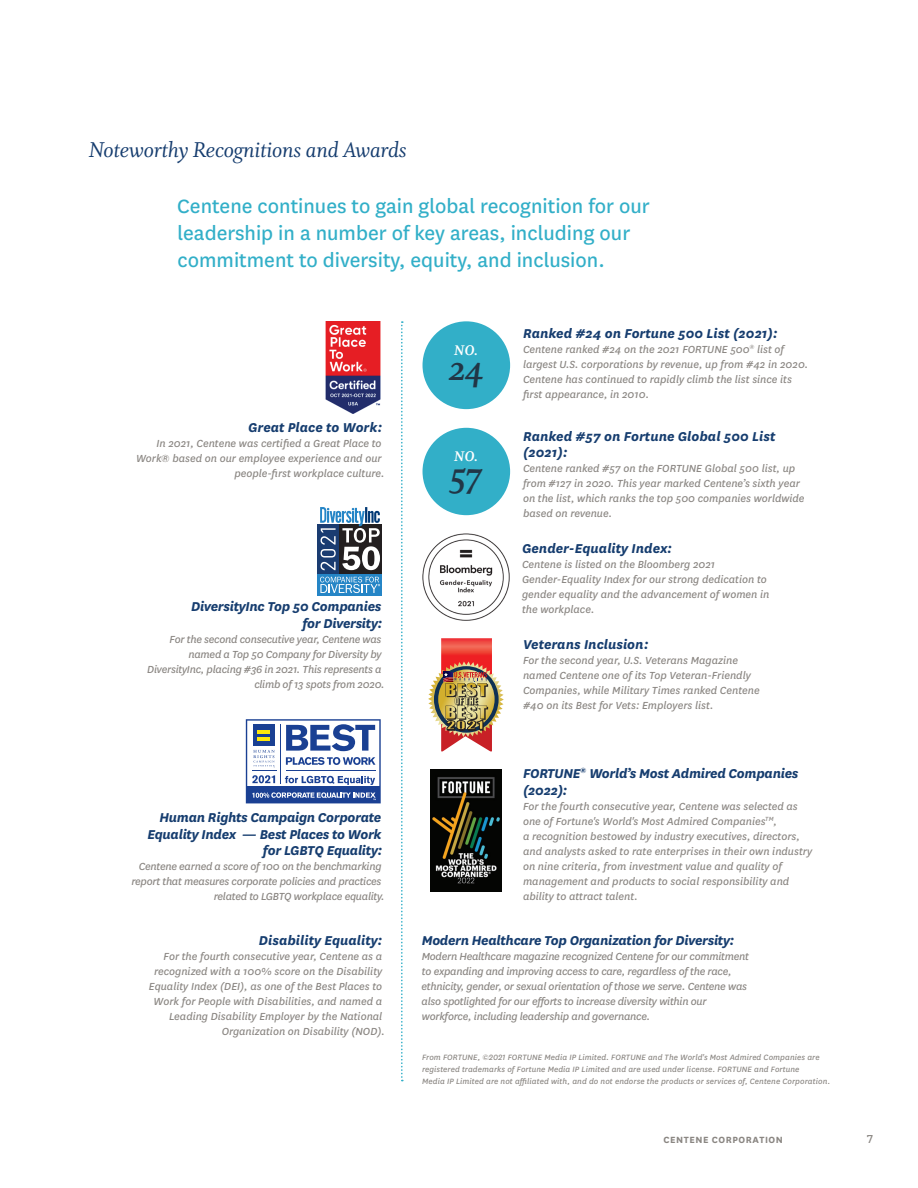
<style>
.page{position:relative;width:918px;height:1188px;background:#fff}
.page>*{position:absolute;margin:0;border:0;box-sizing:border-box;transform-origin:0 0}
.t1{font:39px "Whitman Bold Italic LF";color:#213646}
.t2{font:24px "Whitman Italic LF";letter-spacing:-.01em;color:#163d6f}
.t3{font:22.5px/27px "Centene Sans";color:#32afc8}
.t4{font:15.6px "Whitman Bold Italic LF";color:#fff}
.t5{font:italic 700 15px/16.5px "Centene Sans";letter-spacing:-.02em;color:#163d6f;text-align:right}
.t6{font:italic 700 15px/16.5px "Centene Sans";color:#163d6f}
.t7{font:13.5px "Centene Sans";color:#8a8682}
.t8{font:italic 12px/15px "Centene Sans";color:#8a8682}
.t9{font:italic 12px/15px "Centene Sans";letter-spacing:-.02em;color:#8a8682;text-align:right}
.t10{font:700 10.5px "Centene Sans";letter-spacing:.05em;color:#8a8682}
.t11{font:italic 9px/12px "Centene Sans";letter-spacing:.01em;color:#8a8682}
</style>
<div class="page">
<div style="left:423px;top:321px;width:87px;height:88px;background:#32afc8;border-radius:50%"></div>
<div style="left:423px;top:428px;width:87px;height:87px;background:#32afc8;border-radius:50%"></div>
<svg style="left:401px;top:321px;width:2px;height:760px"></svg>
<img style="left:325px;top:321px;width:56px;height:92px">
<div style="left:318px;top:524px;width:63px;height:71px;background:#231f20"></div>
<div style="left:318px;top:524px;width:21px;height:50px;background:#1a3c71"></div>
<svg style="left:318px;top:574px;width:63px;height:21px"></svg>
<svg style="left:320px;top:577px;width:60px;height:16px"></svg>
<svg style="left:320px;top:507px;width:60px;height:63px"></svg>
<svg style="left:245px;top:719px;width:136px;height:85px"></svg>
<img style="left:422px;top:533px;width:88px;height:88px">
<img style="left:428px;top:638px;width:76px;height:113px">
<img style="left:430px;top:769px;width:72px;height:123px">
<h2 class="t2" style="left:89px;top:136px;width:319px">Noteworthy Recognitions and Awards</h2>
<p class="t3" style="left:177px;top:191px;width:474px">Centene continues to gain global recognition for our leadership in a number of key areas, including our commitment to diversity, equity, and inclusion.</p>
<p class="t6" style="left:248px;top:418px;width:136px">Great Place to Work:</p>
<p class="t8" style="left:136px;top:436px;width:250px;text-align:right">In 2021, Centene was certified a Great Place to<br>Work® based on our employee experience and our people-first workplace culture.</p>
<p class="t5" style="left:191px;top:598px;width:192px">DiversityInc Top 50 Companies for Diversity:</p>
<p class="t9" style="left:147px;top:631px;width:239px">For the second consecutive year, Centene was named a Top 50 Company for Diversity by DiversityInc, placing #36 in 2021. This represents a climb of 13 spots from 2020.</p>
<p class="t5" style="left:147px;top:809px;width:236px">Human Rights Campaign Corporate<br>Equality Index — Best Places to Work for LGBTQ Equality:</p>
<p class="t9" style="left:131px;top:859px;width:255px">Centene earned a score of 100 on the benchmarking report that measures corporate policies and practices related to LGBTQ workplace equality.</p>
<p class="t6" style="left:259px;top:931px;width:125px">Disability Equality:</p>
<p class="t8" style="left:149px;top:948px;width:238px;text-align:right">For the fourth consecutive year, Centene as a recognized with a 100% score on the Disability Equality Index (DEI), as one of the Best Places to Work for People with Disabilities, and named a Leading Disability Employer by the National Organization on Disability (NOD).</p>
<p class="t4" style="left:454px;top:341px;width:25px">NO.</p>
<p class="t1" style="left:448px;top:347px;width:37px">24</p>
<p class="t4" style="left:454px;top:448px;width:25px">NO.</p>
<p class="t1" style="left:450px;top:453px;width:33px">57</p>
<p class="t6" style="left:523px;top:324px;width:256px">Ranked #24 on Fortune 500 List (2021):</p>
<p class="t8" style="left:523px;top:341px;width:287px">Centene ranked #24 on the 2021 FORTUNE 500<sup>®</sup> list of largest U.S. corporations by revenue, up from #42 in 2020.<br>Centene has continued to rapidly climb the list since its first appearance, in 2010.</p>
<p class="t6" style="left:523px;top:427px;width:254px">Ranked #57 on Fortune Global 500 List (2021):</p>
<p class="t8" style="left:523px;top:460px;width:283px">Centene ranked #57 on the FORTUNE Global 500 list, up from #127 in 2020. This year marked Centene’s sixth year on the list, which ranks the top 500 companies worldwide based on revenue.</p>
<p class="t6" style="left:522px;top:539px;width:151px">Gender-Equality Index:</p>
<p class="t8" style="left:522px;top:556px;width:249px">Centene is listed on the Bloomberg 2021<br>Gender-Equality Index for our strong dedication to gender equality and the advancement of women in the workplace.</p>
<p class="t6" style="left:523px;top:635px;width:127px">Veterans Inclusion:</p>
<p class="t8" style="left:523px;top:652px;width:238px">For the second year, U.S. Veterans Magazine named Centene one of its Top Veteran-Friendly Companies, while Military Times ranked Centene #40 on its Best for Vets: Employers list.</p>
<p class="t5" style="left:523px;top:764px;width:277px;text-align:left">FORTUNE<sup>®</sup> World’s Most Admired Companies (2022):</p>
<p class="t8" style="left:523px;top:798px;width:291px">For the fourth consecutive year, Centene was selected as one of Fortune's World's Most Admired Companies<sup>TM</sup>,<br>a recognition bestowed by industry executives, directors, and analysts asked to rate enterprises in their own industry on nine criteria, from investment value and quality of management and products to social responsibility and ability to attract talent.</p>
<p class="t5" style="left:422px;top:931px;width:314px">Modern Healthcare Top Organization for Diversity:</p>
<p class="t9" style="left:422px;top:948px;width:329px;text-align:left">Modern Healthcare magazine recognized Centene for our commitment to expanding and improving access to care, regardless of the race, ethnicity, gender, or sexual orientation of those we serve. Centene was also spotlighted for our efforts to increase diversity within our workforce, including leadership and governance.</p>
<p class="t11" style="left:422px;top:1051px;width:410px">From FORTUNE, ©2021 FORTUNE Media IP Limited. FORTUNE and The World's Most Admired Companies are registered trademarks of Fortune Media IP Limited and are used under license. FORTUNE and Fortune<br>Media IP Limited are not affiliated with, and do not endorse the products or services of, Centene Corporation.</p>
<p class="t10" style="left:664px;top:1132px;width:121px">CENTENE CORPORATION</p>
<p class="t7" style="left:867px;top:1130px;width:7px">7</p>
</div>
